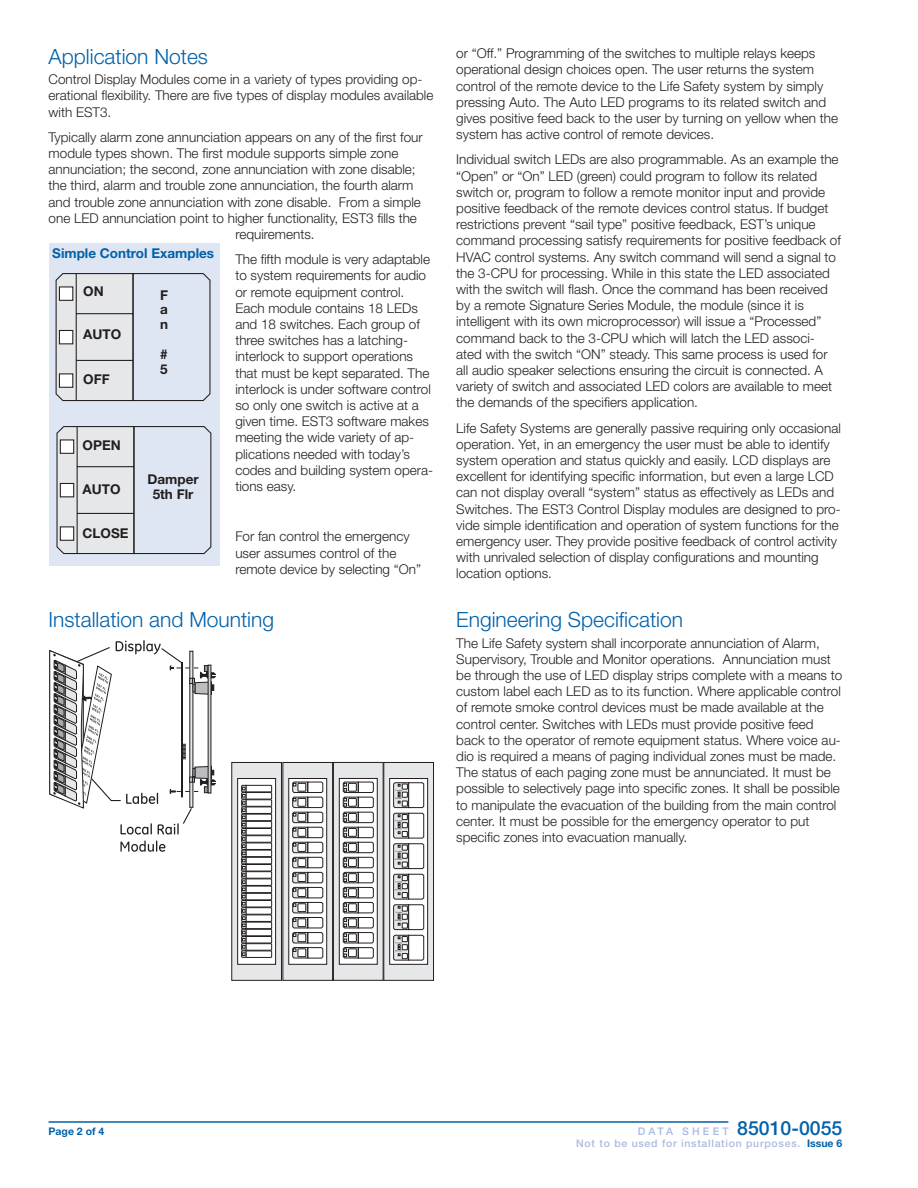
<style>
.page{position:relative;width:918px;height:1188px;background:#fff}
.page>*{position:absolute;margin:0;border:0;box-sizing:border-box;transform-origin:0 0}
.HEAD{font:300 21px "Helvetica Neue LT Std";color:#0161aa}
.t1{font:500 19.5px "Helvetica Neue LT Std";color:#0161aa}
.BODY{font:300 13.5px/16.2px "Helvetica Neue LT Std";color:#231f20}
.t2{font:700 13.5px/14.9px "Helvetica Neue LT Std";color:#231f20;text-align:justify}
.BODY-2{font:700 13.5px "Helvetica Neue LT Std";color:#0161aa}
.t3{font:500 10.5px "Helvetica Neue LT Std";letter-spacing:.07em;color:#aabbde}
.t4{font:700 10.5px "Helvetica Neue LT Std";color:#0161aa}
.s1{font-size:10.5px;color:#aabbde}
.s2{font-weight:700;color:#0161aa}
</style>
<div class="page">
<hr style="left:49px;top:1121px;width:679px;height:2px;background:#0161aa">
<svg style="left:231px;top:762px;width:203px;height:219px"></svg>
<div style="left:49px;top:243px;width:171px;height:323px;background:#dfe6f3"></div>
<svg style="left:55px;top:273px;width:156px;height:129px"></svg>
<div style="left:59px;top:287px;width:14px;height:13px;background:#fff"></div>
<div style="left:59px;top:286px;width:14px;height:15px;border:1px solid #231f20"></div>
<div style="left:59px;top:330px;width:14px;height:14px;background:#fff"></div>
<div style="left:59px;top:330px;width:14px;height:14px;border:1px solid #231f20"></div>
<div style="left:59px;top:374px;width:14px;height:13px;background:#fff"></div>
<div style="left:59px;top:373px;width:14px;height:15px;border:1px solid #231f20"></div>
<svg style="left:56px;top:426px;width:156px;height:129px"></svg>
<div style="left:60px;top:440px;width:14px;height:13px;background:#fff"></div>
<div style="left:60px;top:439px;width:14px;height:15px;border:1px solid #231f20"></div>
<div style="left:60px;top:483px;width:14px;height:14px;background:#fff"></div>
<div style="left:60px;top:483px;width:14px;height:14px;border:1px solid #231f20"></div>
<div style="left:60px;top:527px;width:14px;height:13px;background:#fff"></div>
<div style="left:60px;top:526px;width:14px;height:15px;border:1px solid #231f20"></div>
<svg style="left:120px;top:841px;width:45px;height:11px"></svg>
<svg style="left:49px;top:640px;width:167px;height:195px"></svg>
<p class="HEAD" style="left:49px;top:43px;width:161px">Application Notes</p>
<p class="BODY" style="left:49px;top:71px;width:386px">Control Display Modules come in a variety of types providing op&shy;erational flexibility. There are five types of display modules available with EST3.</p>
<p class="BODY" style="left:49px;top:129px;width:376px">Typically alarm zone annunciation appears on any of the first four</p>
<p class="BODY" style="left:49px;top:145px;width:351px">module types shown. The first module supports simple zone</p>
<p class="BODY" style="left:49px;top:161px;width:369px">annunciation; the second, zone annunciation with zone disable;</p>
<p class="BODY" style="left:49px;top:177px;width:366px">the third, alarm and trouble zone annunciation, the fourth alarm</p>
<p class="BODY" style="left:49px;top:194px;width:374px">and trouble zone annunciation with zone disable. From a simple</p>
<p class="BODY" style="left:49px;top:210px;width:370px">one LED annunciation point to higher functionality, EST3 fills the</p>
<p class="BODY" style="left:235px;top:226px;width:81px">requirements.</p>
<p class="BODY" style="left:235px;top:251px;width:199px">The fifth module is very adaptable to system requirements for audio or remote equipment control.<br>Each module contains 18 LEDs and 18 switches. Each group of three switches has a latching&shy;interlock to support operations that must be kept separated. The interlock is under software control so only one switch is active at a given time. EST3 software makes meeting the wide variety of ap&shy;plications needed with today’s codes and building system opera&shy;tions easy.</p>
<p class="BODY" style="left:235px;top:528px;width:187px">For fan control the emergency user assumes control of the remote device by selecting “On”</p>
<p class="HEAD" style="left:49px;top:607px;width:227px">Installation and Mounting</p>
<p class="BODY-2" style="left:52px;top:244px;width:163px">Simple Control Examples</p>
<p class="t2" style="left:83px;top:283px;width:22px">ON</p>
<p class="t2" style="left:83px;top:326px;width:40px">AUTO</p>
<p class="t2" style="left:83px;top:371px;width:28px">OFF</p>
<p class="t2" style="left:160px;top:287px;width:10px">F a n</p>
<p class="t2" style="left:160px;top:346px;width:9px">#<br>5</p>
<p class="t2" style="left:83px;top:438px;width:40px">OPEN</p>
<p class="t2" style="left:83px;top:481px;width:40px">AUTO</p>
<p class="t2" style="left:83px;top:526px;width:48px">CLOSE</p>
<p class="t2" style="left:147px;top:472px;width:53px;text-align:center">Damper<br>5th Flr</p>
<p class="BODY" style="left:456px;top:45px;width:383px">or “Off.” Programming of the switches to multiple relays keeps operational design choices open. The user returns the system control of the remote device to the Life Safety system by simply pressing Auto. The Auto LED programs to its related switch and gives positive feed back to the user by turning on yellow when the system has active control of remote devices.</p>
<p class="BODY" style="left:456px;top:151px;width:386px">Individual switch LEDs are also programmable. As an example the “Open” or “On” LED (green) could program to follow its related switch or, program to follow a remote monitor input and provide positive feedback of the remote devices control status. If budget restrictions prevent “sail type” positive feedback, EST’s unique command processing satisfy requirements for positive feedback of HVAC control systems. Any switch command will send a signal to the 3-CPU for processing. While in this state the LED associated with the switch will flash. Once the command has been received by a remote Signature Series Module, the module (since it is intelligent with its own microprocessor) will issue a “Processed” command back to the 3-CPU which will latch the LED associ&shy;ated with the switch “ON” steady. This same process is used for all audio speaker selections ensuring the circuit is connected. A variety of switch and associated LED colors are available to meet the demands of the specifiers application.</p>
<p class="BODY" style="left:456px;top:419px;width:386px">Life Safety Systems are generally passive requiring only occasional operation. Yet, in an emergency the user must be able to identify system operation and status quickly and easily. LCD displays are excellent for identifying specific information, but even a large LCD can not display overall “system” status as effectively as LEDs and Switches. The EST3 Control Display modules are designed to pro&shy;vide simple identification and operation of system functions for the emergency user. They provide positive feedback of control activity with unrivaled selection of display configurations and mounting location options.</p>
<p class="HEAD" style="left:456px;top:607px;width:228px">Engineering Specification</p>
<p class="BODY" style="left:456px;top:635px;width:388px">The Life Safety system shall incorporate annunciation of Alarm, Supervisory, Trouble and Monitor operations. Annunciation must be through the use of LED display strips complete with a means to custom label each LED as to its function. Where applicable control of remote smoke control devices must be made available at the control center. Switches with LEDs must provide positive feed back to the operator of remote equipment status. Where voice au&shy;dio is required a means of paging individual zones must be made.<br>The status of each paging zone must be annunciated. It must be possible to selectively page into specific zones. It shall be possible to manipulate the evacuation of the building from the main control center. It must be possible for the emergency operator to put specific zones into evacuation manually.</p>
<p class="t4" style="left:49px;top:1124px;width:57px">Page 2 of 4</p>
<p class="t1" style="left:638px;top:1116px;width:206px"><span class="s1">D A T A S H E E T</span> 85010-0055</p>
<p class="t3" style="left:576px;top:1137px;width:268px">Not to be used for installation purposes. <span class="s2">Issue 6</span></p>
</div>
